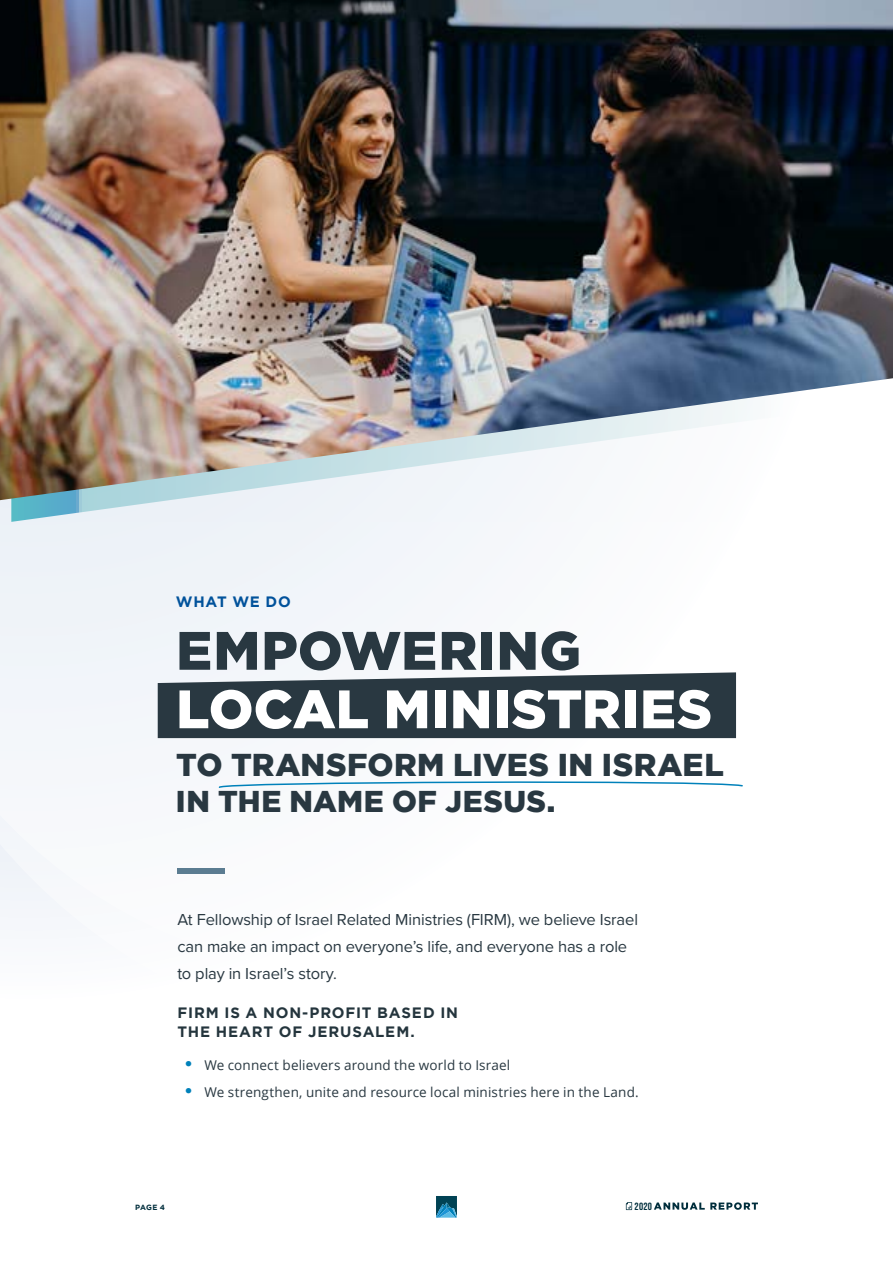
<style>
.page{position:relative;width:893px;height:1263px;background:#fff}
.page>*{position:absolute;margin:0;border:0;box-sizing:border-box;transform-origin:0 0}
.t1{font:900 54px "Gotham";letter-spacing:.015em;color:#fff}
.t2{font:900 54px "Gotham";letter-spacing:.015em;color:#293841}
.t3{font:900 31.5px "Gotham";letter-spacing:.015em;color:#293841}
.t4{font:900 30px "Gotham";letter-spacing:.015em;color:#293841}
.t5{font:16.5px/27px "Proxima Nova";letter-spacing:-.01em;color:#293841}
.t6{font:700 15px/19.5px "Gotham";letter-spacing:.055em;color:#24353d}
.t7{font:700 15px "Gotham";letter-spacing:.05em;color:#01529b}
.t8{font:13.5px "Open Sans";letter-spacing:.01em;color:#293841}
.t9{font:10.5px "Bebas Neue";color:#002e3c}
.t10{font:700 7.5px "Gotham";color:#002e3c}
.s1{font-family:"Gotham";font-weight:700;font-size:18px;color:#0081ba}
</style>
<div class="page">
<svg style="left:0;top:500px;width:737px;height:418px"></svg>
<svg style="left:11px;top:500px;width:726px;height:22px"></svg>
<img style="left:0;top:0;width:893px;height:500px">
<svg style="left:626px;top:1202px;width:6px;height:8px"></svg>
<svg style="left:654px;top:1202px;width:104px;height:8px"></svg>
<svg style="left:436px;top:1196px;width:21px;height:22px"></svg>
<div style="left:177px;top:868px;width:48px;height:6px;background:#5b7c91"></div>
<svg style="left:158px;top:672px;width:578px;height:66px"></svg>
<svg style="left:217px;top:780px;width:526px;height:9px"></svg>
<p class="t7" style="left:176px;top:593px;width:117px">WHAT WE DO</p>
<h1 class="t2" style="left:176px;top:619px;width:406px">EMPOWERING</h1>
<h1 class="t1" style="left:176px;top:678px;width:538px">LOCAL MINISTRIES</h1>
<h2 class="t3" style="left:176px;top:747px;width:549px">TO TRANSFORM LIVES IN ISRAEL</h2>
<h3 class="t4" style="left:176px;top:784px;width:381px">IN THE NAME OF JESUS.</h3>
<p class="t5" style="left:177px;top:906px;width:462px">At Fellowship of Israel Related Ministries (FIRM), we believe Israel can make an impact on everyone’s life, and everyone has a role to play in Israel’s story.</p>
<p class="t6" style="left:177px;top:1002px;width:282px">FIRM IS A NON-PROFIT BASED IN<br>THE HEART OF JERUSALEM.</p>
<p class="t8" style="left:184px;top:1056px;width:328px"><span class="s1">•</span> We connect believers around the world to Israel</p>
<p class="t8" style="left:184px;top:1082px;width:456px"><span class="s1">•</span> We strengthen, unite and resource local ministries here in the Land.</p>
<p class="t10" style="left:135px;top:1202px;width:31px">PAGE 4</p>
<p class="t9" style="left:635px;top:1200px;width:19px">2020</p>
</div>
